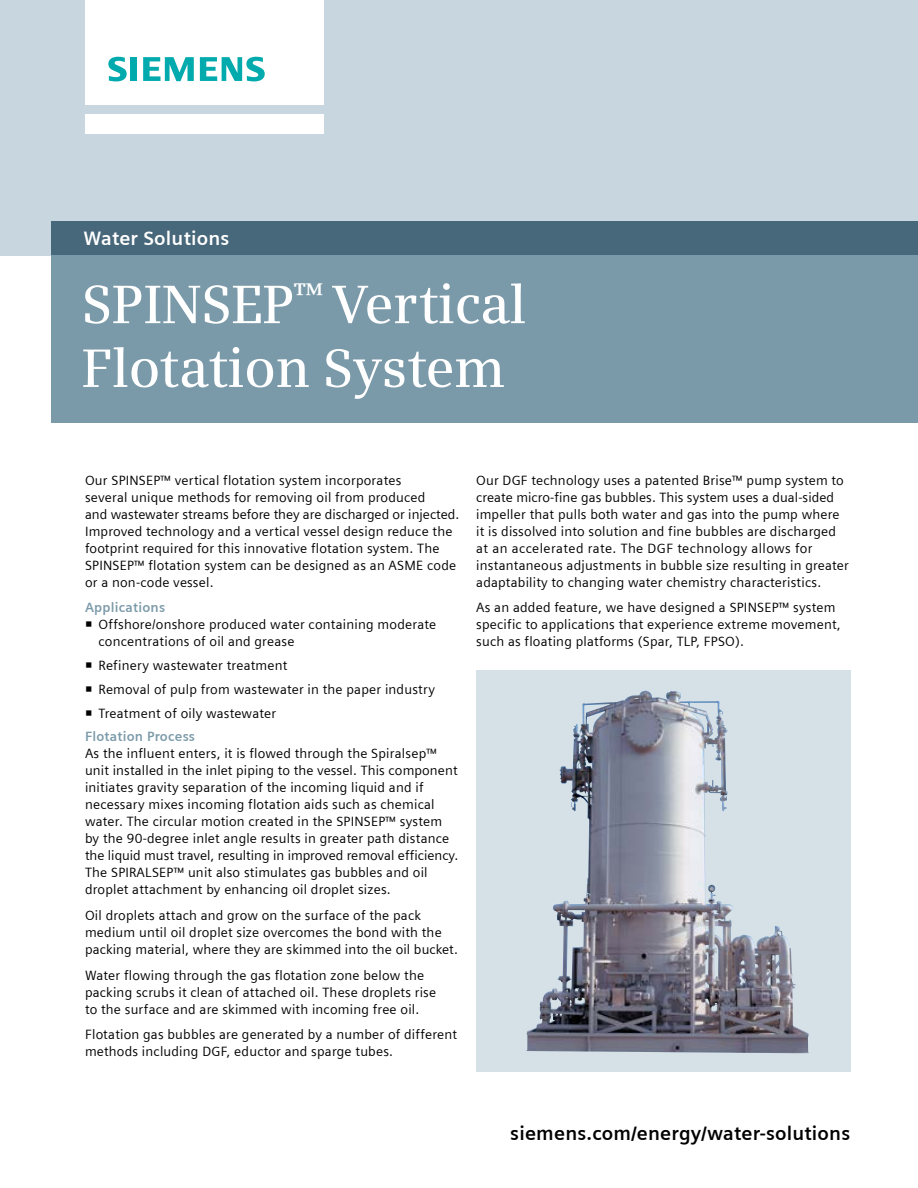
<style>
.page{position:relative;width:918px;height:1188px;background:#fff}
.page>*{position:absolute;margin:0;border:0;box-sizing:border-box;transform-origin:0 0}
.t1{font:600 54px/63.8px "Siemens Serif";letter-spacing:-.01em;color:#fff}
.t2{font:700 19.5px "Siemens Sans";letter-spacing:.01em;color:#000}
.t3{font:700 19.5px "Siemens Sans";letter-spacing:.01em;color:#fff}
.t4{font:13.5px/17px "Siemens Sans";letter-spacing:.015em;color:#000}
.t5{font:700 13.5px "Siemens Sans";letter-spacing:.015em;color:#7b9aa9}
.s1{font-weight:700;color:#7b9aa9}
</style>
<div class="page">
<div style="left:0;top:0;width:918px;height:255px;background:#c8d7df"></div>
<div style="left:85px;top:114px;width:238px;height:19px;background:#fff"></div>
<div style="left:85px;top:0;width:238px;height:105px;background:#fff"></div>
<svg style="left:108px;top:57px;width:19px;height:24px"></svg>
<div style="left:130px;top:57px;width:7px;height:24px;background:#00aaad"></div>
<svg style="left:143px;top:57px;width:51px;height:24px"></svg>
<svg style="left:200px;top:57px;width:65px;height:24px"></svg>
<div style="left:51px;top:221px;width:867px;height:34px;background:#47677a"></div>
<div style="left:51px;top:255px;width:867px;height:168px;background:#7b9aa9"></div>
<svg style="left:476px;top:670px;width:374px;height:402px;background:#b5bdc6"></svg>
<img style="left:560px;top:693px;width:81px;height:104px">
<h2 class="t3" style="left:83px;top:227px;width:148px">Water Solutions</h2>
<h1 class="t1" style="left:82px;top:272px;width:446px">SPINSEP<sup>™</sup> Vertical<br>Flotation System</h1>
<p class="t4" style="left:85px;top:472px;width:376px">Our SPINSEP™ vertical flotation system incorporates<br>several unique methods for removing oil from produced<br>and wastewater streams before they are discharged or injected.<br>Improved technology and a vertical vessel design reduce the footprint required for this innovative flotation system. The SPINSEP™ flotation system can be designed as an ASME code or a non-code vessel.</p>
<p class="t5" style="left:85px;top:600px;width:82px">Applications</p>
<p class="t4" style="left:99px;top:616px;width:339px;text-indent:-14px">○ Offshore/onshore produced water containing moderate concentrations of oil and grease</p>
<p class="t4" style="left:85px;top:657px;width:204px">○ Refinery wastewater treatment</p>
<p class="t4" style="left:85px;top:681px;width:352px">○ Removal of pulp from wastewater in the paper industry</p>
<p class="t4" style="left:85px;top:701px;width:193px;line-height:23.7px">○ Treatment of oily wastewater<br><span class="s1">Flotation Process</span></p>
<p class="t4" style="left:85px;top:745px;width:375px">As the influent enters, it is flowed through the Spiralsep™ unit installed in the inlet piping to the vessel. This component initiates gravity separation of the incoming liquid and if necessary mixes incoming flotation aids such as chemical water. The circular motion created in the SPINSEP™ system by the 90-degree inlet angle results in greater path distance the liquid must travel, resulting in improved removal efficiency.<br>The SPIRALSEP™ unit also stimulates gas bubbles and oil droplet attachment by enhancing oil droplet sizes.</p>
<p class="t4" style="left:85px;top:907px;width:374px">Oil droplets attach and grow on the surface of the pack medium until oil droplet size overcomes the bond with the packing material, where they are skimmed into the oil bucket.</p>
<p class="t4" style="left:85px;top:966px;width:353px">Water flowing through the gas flotation zone below the packing scrubs it clean of attached oil. These droplets rise to the surface and are skimmed with incoming free oil.</p>
<p class="t4" style="left:85px;top:1026px;width:374px">Flotation gas bubbles are generated by a number of different methods including DGF, eductor and sparge tubes.</p>
<p class="t4" style="left:476px;top:472px;width:374px">Our DGF technology uses a patented Brise™ pump system to create micro-fine gas bubbles. This system uses a dual-sided impeller that pulls both water and gas into the pump where it is dissolved into solution and fine bubbles are discharged at an accelerated rate. The DGF technology allows for instantaneous adjustments in bubble size resulting in greater adaptability to changing water chemistry characteristics.</p>
<p class="t4" style="left:476px;top:599px;width:366px">As an added feature, we have designed a SPINSEP™ system specific to applications that experience extreme movement, such as floating platforms (Spar, TLP, FPSO).</p>
<h2 class="t2" style="left:510px;top:1122px;width:341px">siemens.com/energy/water-solutions</h2>
</div>
